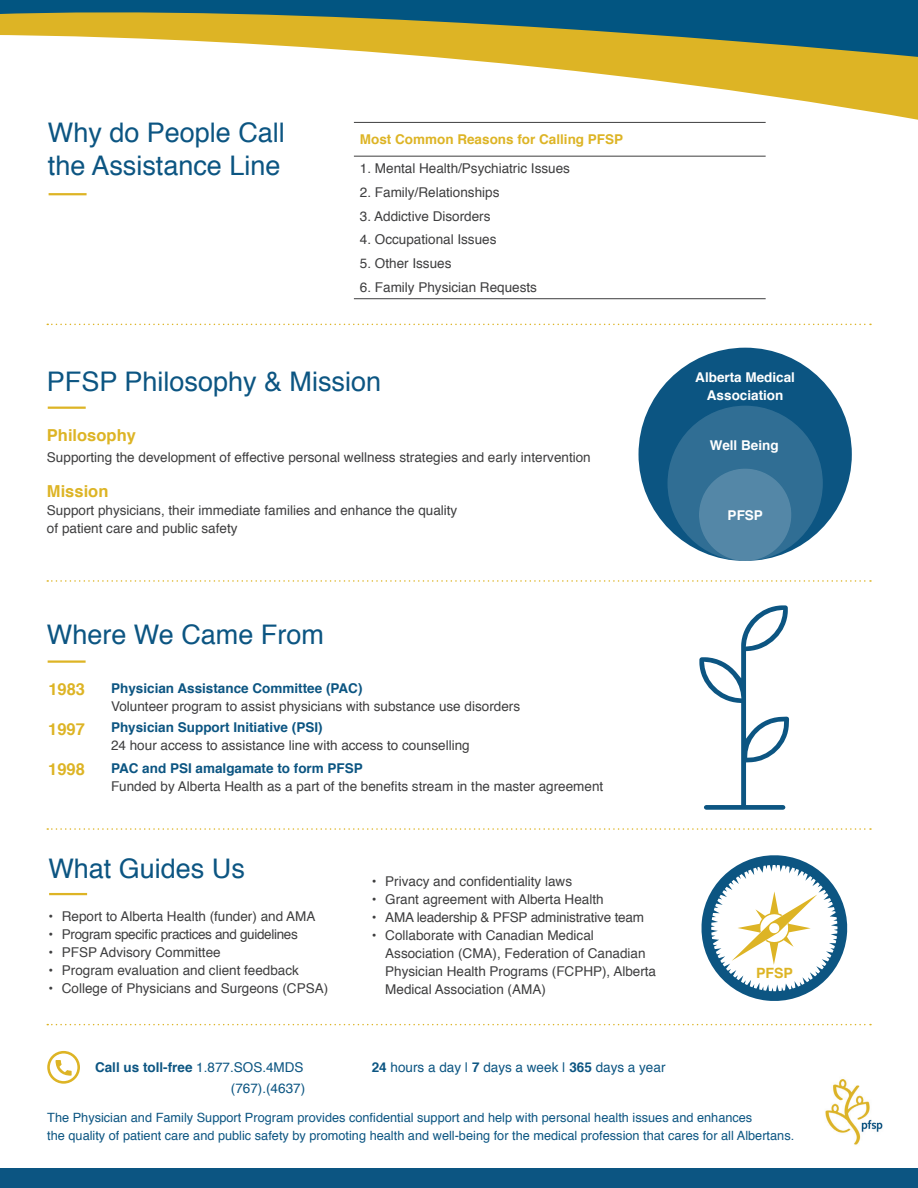
<style>
.page{position:relative;width:918px;height:1188px;background:#fff}
.page>*{position:absolute;margin:0;border:0;box-sizing:border-box;transform-origin:0 0}
._1_BlueHeading{font:27px/32.4px "Helvetica";color:#0c5582}
.t1{font:700 16.5px "Helvetica";color:#ddb425}
.t2{font:700 14.1px "Helvetica";color:#ddb425}
.t3{font:13.5px/18px "Helvetica";color:#3e3e3f}
.t4{font:13.5px "Helvetica";color:#0c5582}
.t5{font:700 13.5px/18px "Helvetica";color:#fff;text-align:center}
.t6{font:13.5px "Helvetica";letter-spacing:-.025em;color:#3e3e3f}
.t7{font:700 13.5px "Helvetica";color:#ddb425}
.t8{font:700 13.5px "Helvetica";color:#0c5582}
.t9{font:12.75px/18px "Helvetica";color:#0c5582}
.s1{font-weight:700;color:#0c5582}
.s2{font-weight:400}
.s3{font-weight:700}
</style>
<div class="page">
<hr style="left:0;top:0;width:918px;height:4px;background:#025581">
<svg style="left:0;top:4px;width:918px;height:118px"></svg>
<hr style="left:48px;top:407px;width:38px;height:2px;background:#ddb425">
<svg style="left:47px;top:324px;width:824px;height:1px"></svg>
<svg style="left:47px;top:580px;width:824px;height:2px"></svg>
<svg style="left:47px;top:828px;width:824px;height:2px"></svg>
<svg style="left:47px;top:1024px;width:824px;height:1px"></svg>
<div style="left:639px;top:348px;width:213px;height:213px;background:#0c5582;border-radius:50%"></div>
<svg style="left:668px;top:406px;width:155px;height:142px"></svg>
<div style="left:699px;top:469px;width:92px;height:92px;background:#5487a7;border-radius:50%"></div>
<svg style="left:693px;top:505px;width:103px;height:325px"></svg>
<hr style="left:48px;top:660px;width:38px;height:3px;background:#ddb425">
<hr style="left:49px;top:893px;width:38px;height:2px;background:#ddb425">
<svg style="left:701px;top:855px;width:147px;height:146px"></svg>
<hr style="left:49px;top:193px;width:38px;height:2px;background:#ddb425">
<hr style="left:354px;top:122px;width:412px;height:1px;background:#3e3e3f">
<hr style="left:354px;top:156px;width:412px;height:1px;background:#3e3e3f">
<hr style="left:354px;top:298px;width:412px;height:1px;background:#3e3e3f">
<img style="left:825px;top:1079px;width:58px;height:66px">
<div style="left:0;top:1168px;width:918px;height:20px;background:#0c5582"></div>
<svg style="left:47px;top:1051px;width:33px;height:33px"></svg>
<p class="_1_BlueHeading" style="left:48px;top:117px;width:239px">Why do People Call the Assistance Line</p>
<p class="t7" style="left:360px;top:129px;width:265px">Most Common Reasons for Calling PFSP</p>
<p class="t3" style="left:360px;top:160px;width:212px">1. Mental Health/Psychiatric Issues</p>
<p class="t3" style="left:360px;top:184px;width:141px">2. Family/Relationships</p>
<p class="t3" style="left:360px;top:207px;width:132px">3. Addictive Disorders</p>
<p class="t3" style="left:360px;top:231px;width:138px">4. Occupational Issues</p>
<p class="t3" style="left:360px;top:255px;width:93px">5. Other Issues</p>
<p class="t3" style="left:360px;top:279px;width:179px">6. Family Physician Requests</p>
<p class="_1_BlueHeading" style="left:47px;top:366px;width:336px">PFSP Philosophy &amp; Mission</p>
<p class="t1" style="left:47px;top:422px;width:90px">Philosophy</p>
<p class="t3" style="left:47px;top:449px;width:545px">Supporting the development of effective personal wellness strategies and early intervention</p>
<p class="t1" style="left:47px;top:478px;width:63px">Mission</p>
<p class="t3" style="left:47px;top:501px;width:412px">Support physicians, their immediate families and enhance the quality of patient care and public safety</p>
<p class="t5" style="left:695px;top:368px;width:101px">Alberta Medical<br>Association</p>
<p class="t5" style="left:710px;top:437px;width:70px">Well Being</p>
<p class="t5" style="left:728px;top:507px;width:37px">PFSP</p>
<p class="_1_BlueHeading" style="left:47px;top:619px;width:279px">Where We Came From</p>
<p class="t1" style="left:48px;top:676px;width:38px">1983</p>
<p class="t3" style="left:111px;top:680px;width:410px"><span class="s1">Physician Assistance Committee (PAC)<br></span>Volunteer program to assist physicians with substance use disorders</p>
<p class="t1" style="left:48px;top:716px;width:38px">1997</p>
<p class="t3" style="left:111px;top:719px;width:360px"><span class="s1">Physician Support Initiative (PSI)<br></span>24 hour access to assistance line with access to counselling</p>
<p class="t1" style="left:48px;top:756px;width:38px">1998</p>
<p class="t3" style="left:111px;top:759px;width:494px"><span class="s1">PAC and PSI amalgamate to form PFSP<br></span>Funded by Alberta Health as a part of the benefits stream in the master agreement</p>
<p class="_1_BlueHeading" style="left:48px;top:853px;width:198px">What Guides Us</p>
<p class="t3" style="left:48px;top:908px;width:269px">• Report to Alberta Health (funder) and AMA</p>
<p class="t6" style="left:48px;top:924px;width:251px">• Program specific practices and guidelines</p>
<p class="t3" style="left:48px;top:944px;width:174px">• PFSP Advisory Committee</p>
<p class="t3" style="left:48px;top:962px;width:252px">• Program evaluation and client feedback</p>
<p class="t3" style="left:48px;top:980px;width:281px">• College of Physicians and Surgeons (CPSA)</p>
<p class="t8" style="left:95px;top:1057px;width:210px">Call us toll-free <span class="s2">1.877.SOS.4MDS</span></p>
<p class="t4" style="left:231px;top:1078px;width:76px">(767).(4637)</p>
<p class="t3" style="left:372px;top:873px;width:202px">• Privacy and confidentiality laws</p>
<p class="t3" style="left:372px;top:891px;width:233px">• Grant agreement with Alberta Health</p>
<p class="t3" style="left:372px;top:909px;width:274px">• AMA leadership &amp; PFSP administrative team</p>
<p class="t3" style="left:385px;top:927px;width:272px;text-indent:-14px">• Collaborate with Canadian Medical Association (CMA), Federation of Canadian Physician Health Programs (FCPHP), Alberta Medical Association (AMA)</p>
<p class="t4" style="left:372px;top:1057px;width:295px"><span class="s3">24</span> hours a day | <span class="s3">7</span> days a week | <span class="s3">365</span> days a year</p>
<p class="t2" style="left:756px;top:961px;width:38px">PFSP</p>
<p class="t9" style="left:47px;top:1109px;width:749px">The Physician and Family Support Program provides confidential support and help with personal health issues and enhances<br>the quality of patient care and public safety by promoting health and well-being for the medical profession that cares for all Albertans.</p>
</div>
